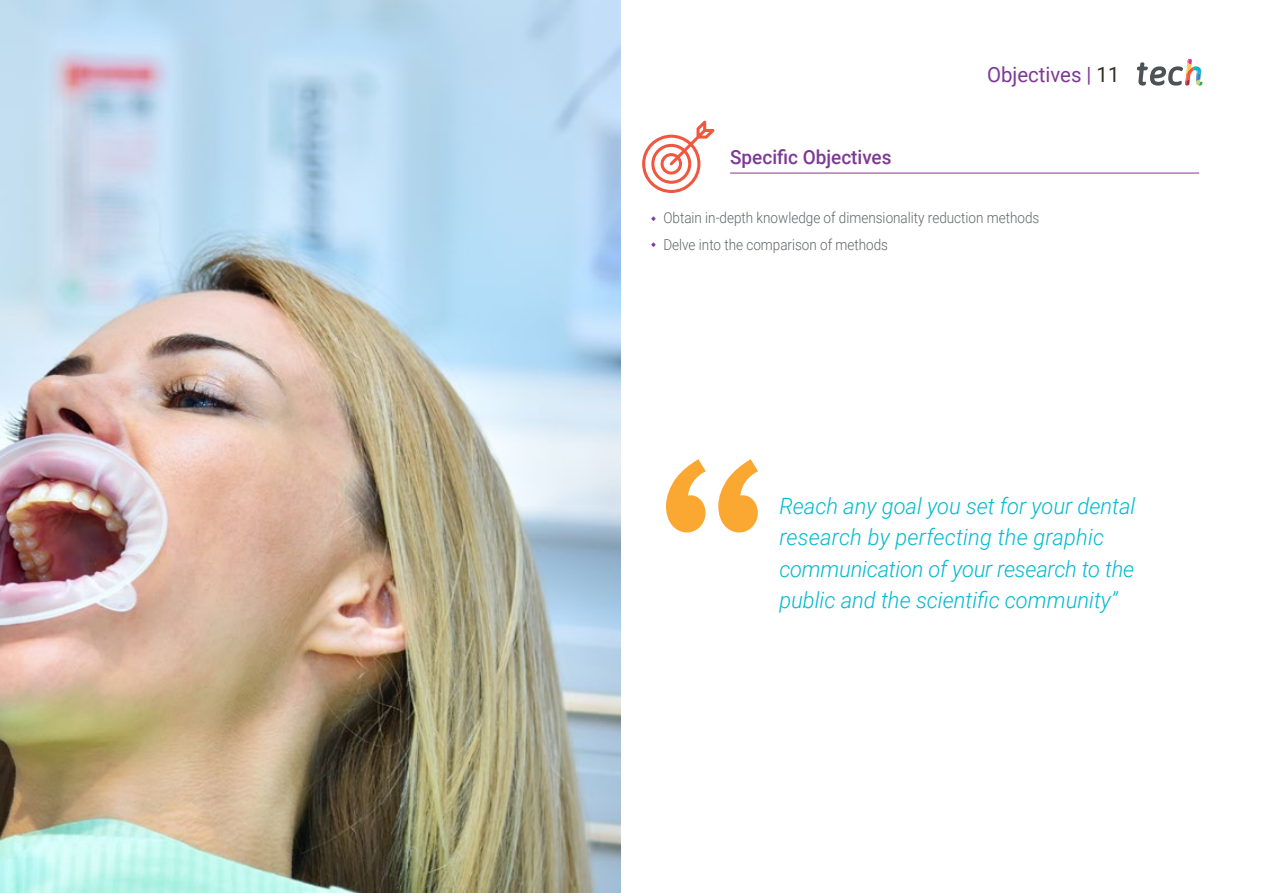
<style>
.page{position:relative;width:1263px;height:893px;background:#fff}
.page>*{position:absolute;margin:0;border:0;box-sizing:border-box;transform-origin:0 0}
.t1{font:italic 300 22.5px/31.5px "Roboto";color:#00bacf}
.t2{font:21px "Roboto";color:#7e3996}
.t3{font:500 19.5px "Roboto";color:#7e3996}
.t4{font:300 15px/26.7px "Roboto";color:#61646a;scale:.9 1}
.s1{color:#312e20}
</style>
<div class="page">
<hr style="left:730px;top:173px;width:469px;height:1px;background:#7e3996">
<svg style="left:642px;top:121px;width:72px;height:72px"></svg>
<svg style="left:666px;top:459px;width:92px;height:73px"></svg>
<img style="left:0;top:0;width:621px;height:893px">
<svg style="left:1137px;top:59px;width:65px;height:27px"></svg>
<p class="t3" style="left:730px;top:144px;width:163px">Specific Objectives</p>
<p class="t2" style="left:987px;top:59px;width:134px">Objectives | <span class="s1">11</span></p>
<p class="t4" style="left:663px;top:204px;width:419px">Obtain in-depth knowledge of dimensionality reduction methods<br>Delve into the comparison of methods</p>
<p class="t1" style="left:779px;top:489px;width:357px">Reach any goal you set for your dental research by perfecting the graphic communication of your research to the public and the scientific community”</p>
</div>
